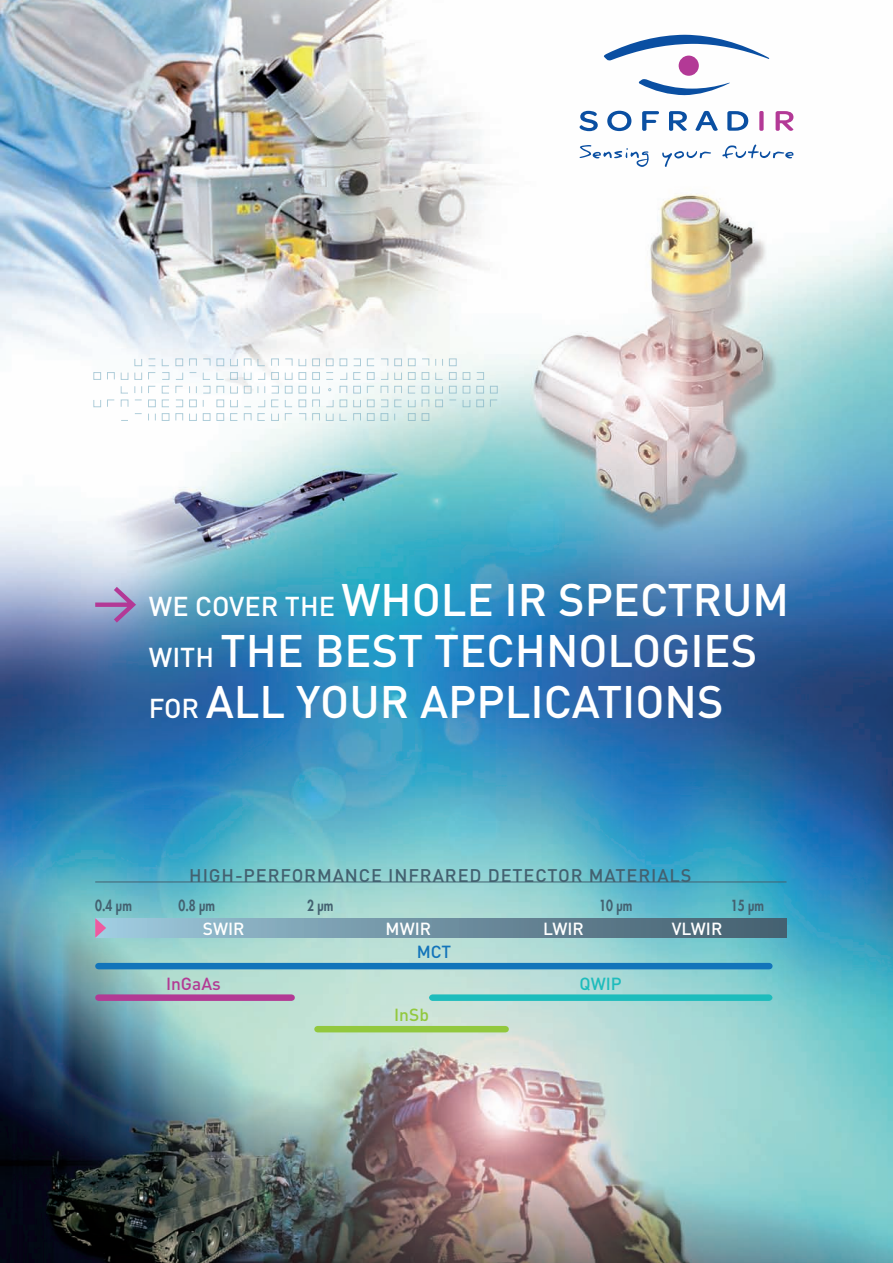
<style>
.page{position:relative;width:893px;height:1263px;background:#fff}
.page>*{position:absolute;margin:0;border:0;box-sizing:border-box;transform-origin:0 0}
.t1{font:500 45px/51px "DIN";color:#fff}
.t2{font:500 18.15px "DIN";letter-spacing:.05em;color:#436170}
.t3{font:500 17.25px "DIN";color:#fff}
.t4{font:500 17.25px "DIN";color:#b23a94}
.t5{font:500 17.25px "DIN";color:#1dbcbc}
.t6{font:500 17.25px "DIN";color:#92c83e}
.t7{font:500 17.25px "DIN";color:#1274ba}
.t8{font:800 14.85px "Futura";color:#436170;scale:.8 1}
.s1{font-size:27px}
</style>
<div class="page">
<img style="left:0;top:0;width:893px;height:1263px">
<svg style="left:95px;top:587px;width:41px;height:36px"></svg>
<svg style="left:93px;top:358px;width:405px;height:63px"></svg>
<svg style="left:580px;top:145px;width:69px;height:22px"></svg>
<svg style="left:662px;top:151px;width:49px;height:16px"></svg>
<svg style="left:722px;top:144px;width:71px;height:15px"></svg>
<svg style="left:580px;top:111px;width:18px;height:20px"></svg>
<svg style="left:607px;top:111px;width:24px;height:20px"></svg>
<svg style="left:642px;top:111px;width:17px;height:20px"></svg>
<svg style="left:669px;top:111px;width:18px;height:20px"></svg>
<svg style="left:695px;top:111px;width:23px;height:20px"></svg>
<svg style="left:727px;top:111px;width:21px;height:20px"></svg>
<div style="left:759px;top:111px;width:5px;height:20px;background:#b33996;border-radius:2px"></div>
<svg style="left:776px;top:111px;width:17px;height:20px"></svg>
<svg style="left:603px;top:35px;width:167px;height:26px"></svg>
<svg style="left:638px;top:78px;width:92px;height:17px"></svg>
<div style="left:679px;top:56px;width:20px;height:20px;background:#b33996;border-radius:50%"></div>
<div style="left:95px;top:918px;width:691px;height:20px;background:linear-gradient(to right,#9ec8dc,#425c6b)"></div>
<hr style="left:95px;top:882px;width:691px;height:1px;background:#436170">
<svg style="left:95px;top:918px;width:11px;height:20px"></svg>
<div style="left:95px;top:963px;width:677px;height:6px;background:#1274ba"></div>
<svg style="left:429px;top:994px;width:343px;height:7px;background:#28bebd"></svg>
<svg style="left:314px;top:1026px;width:195px;height:6px"></svg>
<svg style="left:95px;top:994px;width:200px;height:7px"></svg>
<p class="t1" style="left:149px;top:572px;width:642px"><span class="s1">WE COVER THE</span> WHOLE IR SPECTRUM<br><span class="s1">WITH</span> THE BEST TECHNOLOGIES<br><span class="s1">FOR</span> ALL YOUR APPLICATIONS</p>
<p class="t2" style="left:189px;top:864px;width:504px">HIGH-PERFORMANCE INFRARED DETECTOR MATERIALS</p>
<p class="t8" style="left:95px;top:895px;width:47px">0.4 µm</p>
<p class="t8" style="left:179px;top:895px;width:47px">0.8 µm</p>
<p class="t8" style="left:307px;top:895px;width:34px">2 µm</p>
<p class="t8" style="left:599px;top:895px;width:43px">10 µm</p>
<p class="t8" style="left:731px;top:895px;width:43px">15 µm</p>
<p class="t3" style="left:203px;top:917px;width:43px">SWIR</p>
<p class="t3" style="left:386px;top:917px;width:47px">MWIR</p>
<p class="t3" style="left:543px;top:917px;width:42px">LWIR</p>
<p class="t3" style="left:672px;top:917px;width:52px">VLWIR</p>
<p class="t4" style="left:166px;top:972px;width:56px">InGaAs</p>
<p class="t7" style="left:417px;top:941px;width:36px">MCT</p>
<p class="t6" style="left:394px;top:1004px;width:36px">InSb</p>
<p class="t5" style="left:580px;top:972px;width:44px">QWIP</p>
</div>
